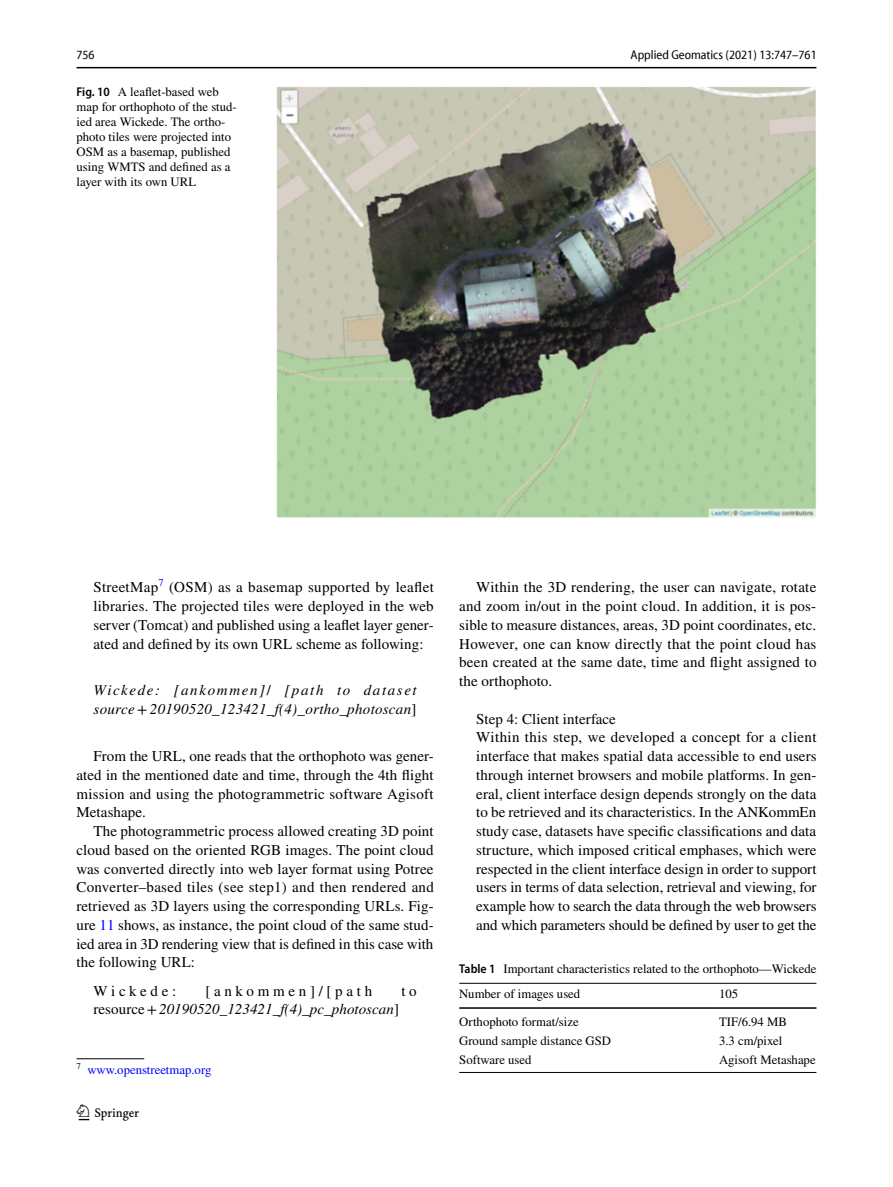
<style>
.page{position:relative;width:893px;height:1187px;background:#fff}
.page>*{position:absolute;margin:0;border:0;box-sizing:border-box;transform-origin:0 0}
.t1{font:22.5px "Springnew Regular 2";color:#000}
.t2{font:15px/18.8px "STIX";letter-spacing:.005em;color:#000;text-align:justify}
.t3{font:italic 15px/18.8px "STIX";letter-spacing:.02em;color:#000}
.t4{font:15px "STIX";letter-spacing:.245em;color:#000}
.t5{font:15px "STIX";letter-spacing:.24em;color:#000}
.t6{font:12.75px/15px "STIX";color:#000}
.t7{font:semi-condensed 12.75px "Myriad Pro Unic";color:#000}
.t8{font:12.75px "STIX";color:#00f}
.s1{font-family:"Myriad Pro";font-weight:600;font-stretch:semi-condensed}
.s2{font-style:normal}
.s3{color:#00f}
</style>
<div class="page">
<hr style="left:77px;top:67px;width:739px;height:1px;background:#000">
<img style="left:276px;top:87px;width:540px;height:431px">
<hr style="left:459px;top:982px;width:260px;height:1px;background:#000">
<hr style="left:459px;top:1007px;width:260px;height:1px;background:#000">
<hr style="left:719px;top:982px;width:97px;height:1px;background:#000">
<hr style="left:719px;top:1007px;width:97px;height:1px;background:#000">
<hr style="left:459px;top:1071px;width:260px;height:1px;background:#000">
<hr style="left:719px;top:1071px;width:97px;height:1px;background:#000">
<hr style="left:77px;top:1058px;width:67px;height:1px;background:#000">
<p class="t7" style="left:76px;top:50px;width:20px">756</p>
<p class="t7" style="left:630px;top:50px;width:188px">Applied Geomatics (2021) 13:747–761</p>
<p class="t6" style="left:77px;top:85px;width:162px"><span class="s1">Fig. 10</span> A leaflet-based web map for orthophoto of the stud&shy;ied area Wickede. The ortho&shy;photo tiles were projected into<br>OSM as a basemap, published using WMTS and defined as a layer with its own URL</p>
<p class="t2" style="left:94px;top:578px;width:342px">StreetMap<sup>7</sup> (OSM) as a basemap supported by leaflet libraries. The projected tiles were deployed in the web server (Tomcat) and published using a leaflet layer gener&shy;ated and defined by its own URL scheme as following:</p>
<p class="t3" style="left:94px;top:680px;width:325px">Wickede: [ankommen]<span class="s2">/</span> [path to dataset source<span class="s2">+</span>20190520_123421_f(4)_ortho_photoscan<span class="s2">]</span></p>
<p class="t2" style="left:77px;top:747px;width:359px;text-indent:17px">From the URL, one reads that the orthophoto was gener&shy;ated in the mentioned date and time, through the 4th flight mission and using the photogrammetric software Agisoft Metashape.</p>
<p class="t2" style="left:77px;top:822px;width:359px;text-indent:17px">The photogrammetric process allowed creating 3D point cloud based on the oriented RGB images. The point cloud was converted directly into web layer format using Potree Converter–based tiles (see step1) and then rendered and retrieved as 3D layers using the corresponding URLs. Fig&shy;ure <span class="s3">11</span> shows, as instance, the point cloud of the same stud&shy;ied area in 3D rendering view that is defined in this case with the following URL:</p>
<p class="t5" style="left:94px;top:980px;width:84px">Wickede:</p>
<p class="t4" style="left:205px;top:980px;width:169px">[ankommen]/[path</p>
<p class="t2" style="left:401px;top:982px;width:17px">to</p>
<p class="t3" style="left:94px;top:999px;width:307px"><span class="s2">resource+</span>20190520_123421_f(4)_pc_photoscan<span class="s2">]</span></p>
<p class="t8" style="left:77px;top:1060px;width:136px"><sup>7</sup> www.openstreetmap.org</p>
<h1 class="t1" style="left:79px;top:1104px;width:62px">1 3</h1>
<p class="t2" style="left:459px;top:578px;width:359px;text-indent:17px">Within the 3D rendering, the user can navigate, rotate and zoom in/out in the point cloud. In addition, it is pos&shy;sible to measure distances, areas, 3D point coordinates, etc.<br>However, one can know directly that the point cloud has been created at the same date, time and flight assigned to the orthophoto.</p>
<p class="t2" style="left:476px;top:710px;width:342px;text-align:left">Step 4: Client interface<br>Within this step, we developed a concept for a client interface that makes spatial data accessible to end users through internet browsers and mobile platforms. In gen&shy;eral, client interface design depends strongly on the data to be retrieved and its characteristics. In the ANKommEn study case, datasets have specific classifications and data structure, which imposed critical emphases, which were respected in the client interface design in order to support users in terms of data selection, retrieval and viewing, for example how to search the data through the web browsers and which parameters should be defined by user to get the</p>
<p class="t6" style="left:459px;top:956px;width:359px;line-height:25.5px"><span class="s1">Table 1</span> Important characteristics related to the orthophoto—Wickede<br>Number of images used</p>
<p class="t6" style="left:719px;top:987px;width:21px">105</p>
<p class="t6" style="left:459px;top:1015px;width:121px">Orthophoto format/size</p>
<p class="t6" style="left:719px;top:1015px;width:70px">TIF/6.94 MB</p>
<p class="t6" style="left:459px;top:1034px;width:153px">Ground sample distance GSD</p>
<p class="t6" style="left:719px;top:1034px;width:65px">3.3 cm/pixel</p>
<p class="t6" style="left:459px;top:1052px;width:74px">Software used</p>
<p class="t6" style="left:719px;top:1052px;width:98px">Agisoft Metashape</p>
</div>
